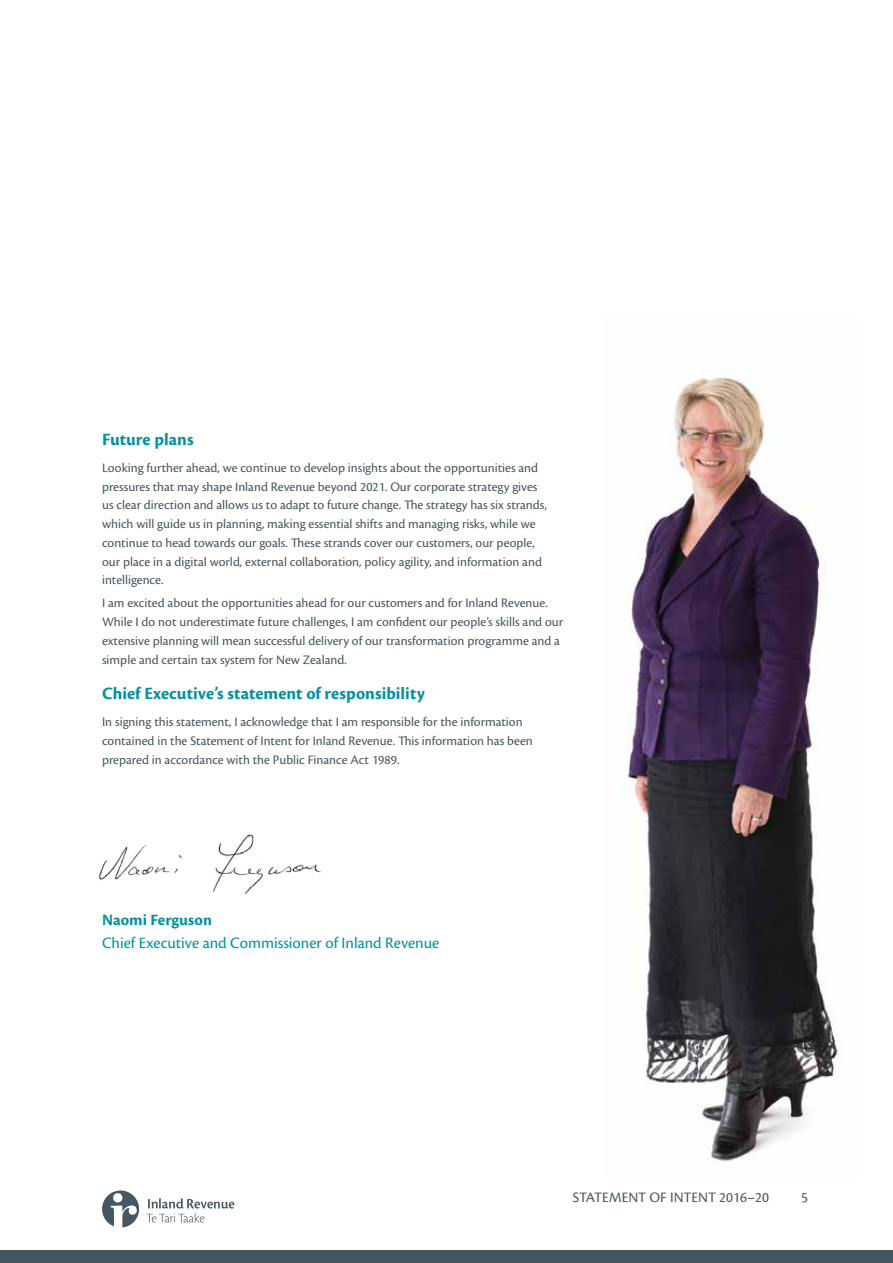
<style>
.page{position:relative;width:893px;height:1263px;background:#fff}
.page>*{position:absolute;margin:0;border:0;box-sizing:border-box;transform-origin:0 0}
.t1{font:700 18px "Cronos Pro";color:#0092a0}
.t2{font:16.5px "Cronos Pro";color:#0092a0}
.t3{font:700 16.5px "Cronos Pro";letter-spacing:.005em;color:#0092a0}
.t4{font:15px "Cronos Pro";color:#455761}
.t5{font:13.5px/18.8px "Cronos Pro";color:#455761}
</style>
<div class="page">
<svg style="left:102px;top:1190px;width:37px;height:37px"></svg>
<svg style="left:146px;top:1198px;width:88px;height:24px"></svg>
<div style="left:0;top:1250px;width:893px;height:13px;background:#455761"></div>
<img style="left:620px;top:366px;width:219px;height:796px">
<img style="left:99px;top:834px;width:222px;height:60px">
<h1 class="t1" style="left:102px;top:429px;width:93px">Future plans</h1>
<p class="t5" style="left:102px;top:458px;width:446px">Looking further ahead, we continue to develop insights about the opportunities and pressures that may shape Inland Revenue beyond 2021. Our corporate strategy gives us clear direction and allows us to adapt to future change. The strategy has six strands, which will guide us in planning, making essential shifts and managing risks, while we continue to head towards our goals. These strands cover our customers, our people, our place in a digital world, external collaboration, policy agility, and information and intelligence.</p>
<p class="t5" style="left:102px;top:594px;width:463px">I am excited about the opportunities ahead for our customers and for Inland Revenue.<br>While I do not underestimate future challenges, I am confident our people’s skills and our extensive planning will mean successful delivery of our transformation programme and a simple and certain tax system for New Zealand.</p>
<h1 class="t1" style="left:102px;top:683px;width:324px">Chief Executive’s statement of responsibility</h1>
<p class="t5" style="left:102px;top:713px;width:432px">In signing this statement, I acknowledge that I am responsible for the information contained in the Statement of Intent for Inland Revenue. This information has been prepared in accordance with the Public Finance Act 1989.</p>
<p class="t3" style="left:102px;top:910px;width:111px">Naomi Ferguson</p>
<p class="t2" style="left:102px;top:933px;width:339px">Chief Executive and Commissioner of Inland Revenue</p>
<p class="t4" style="left:573px;top:1189px;width:198px">STATEMENT OF INTENT 2016–20</p>
<p class="t4" style="left:801px;top:1189px;width:8px">5</p>
</div>
